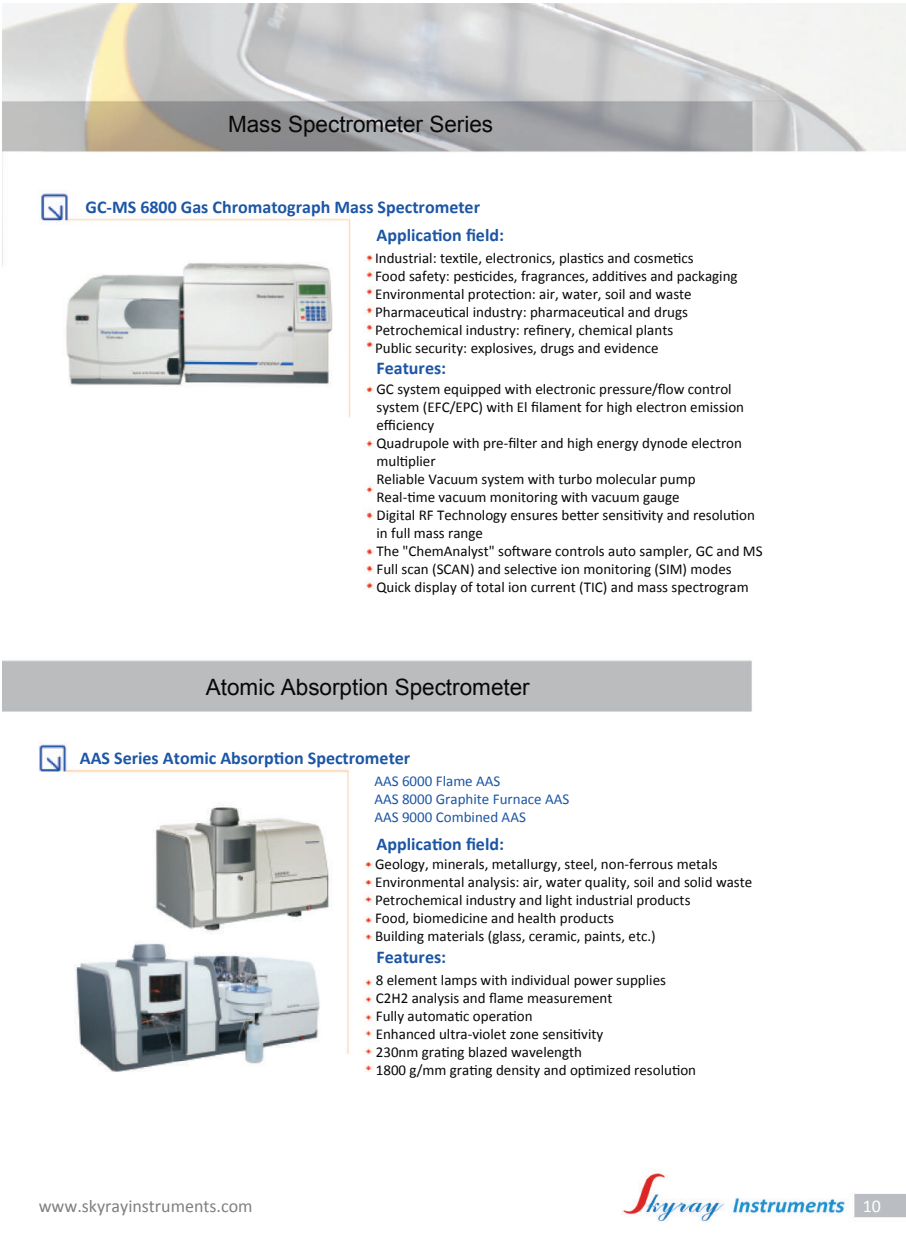
<style>
.page{position:relative;width:906px;height:1238px;background:#fff}
.page>*{position:absolute;margin:0;border:0;box-sizing:border-box;transform-origin:0 0}
.t1{font:22.5px "Arial";color:#070807}
.t2{font:700 18px/28.8px "Calibri";color:#1c56a5}
.t3{font:18px "Calibri";color:#807f7f}
.t4{font:18px "Calibri";color:#fff}
.t5{font:15px/18px "Calibri";color:#060706}
.t6{font:15px/18px "Calibri";color:#1c56a5}
</style>
<div class="page">
<img style="left:2px;top:4px;width:904px;height:1218px">
<h1 class="t1" style="left:228px;top:110px;width:267px">Mass Spectrometer Series</h1>
<p class="t2" style="left:376px;top:192px;width:129px;text-indent:-291px">GC-MS 6800 Gas Chromatograph Mass Spectrometer<br>Application field:</p>
<p class="t5" style="left:375px;top:248px;width:364px">Industrial: textile, electronics, plastics and cosmetics<br>Food safety: pesticides, fragrances, additives and packaging Environmental protection: air, water, soil and waste Pharmaceutical industry: pharmaceutical and drugs Petrochemical industry: refinery, chemical plants<br>Public security: explosives, drugs and evidence</p>
<p class="t5" style="left:376px;top:380px;width:388px">GC system equipped with electronic pressure/flow control system (EFC/EPC) with El filament for high electron emission efficiency<br>Quadrupole with pre-filter and high energy dynode electron multiplier<br>Reliable Vacuum system with turbo molecular pump<br>Real-time vacuum monitoring with vacuum gauge<br>Digital RF Technology ensures better sensitivity and resolution in full mass range<br>The "ChemAnalyst" software controls auto sampler, GC and MS Full scan (SCAN) and selective ion monitoring (SIM) modes Quick display of total ion current (TIC) and mass spectrogram</p>
<p class="t2" style="left:376px;top:354px;width:71px">Features:</p>
<h1 class="t1" style="left:206px;top:672px;width:325px">Atomic Absorption Spectrometer</h1>
<p class="t2" style="left:80px;top:743px;width:332px">AAS Series Atomic Absorption Spectrometer</p>
<p class="t6" style="left:374px;top:772px;width:196px">AAS 6000 Flame AAS<br>AAS 8000 Graphite Furnace AAS<br>AAS 9000 Combined AAS</p>
<p class="t2" style="left:376px;top:829px;width:129px">Application field:</p>
<p class="t5" style="left:375px;top:854px;width:379px">Geology, minerals, metallurgy, steel, non-ferrous metals Environmental analysis: air, water quality, soil and solid waste Petrochemical industry and light industrial products<br>Food, biomedicine and health products<br>Building materials (glass, ceramic, paints, etc.)</p>
<p class="t5" style="left:376px;top:970px;width:322px">8 element lamps with individual power supplies C2H2 analysis and flame measurement<br>Fully automatic operation<br>Enhanced ultra-violet zone sensitivity<br>230nm grating blazed wavelength<br>1800 g/mm grating density and optimized resolution</p>
<p class="t2" style="left:376px;top:942px;width:71px">Features:</p>
<p class="t3" style="left:39px;top:1194px;width:215px">www.skyrayinstruments.com</p>
<p class="t4" style="left:863px;top:1194px;width:20px">10</p>
</div>
